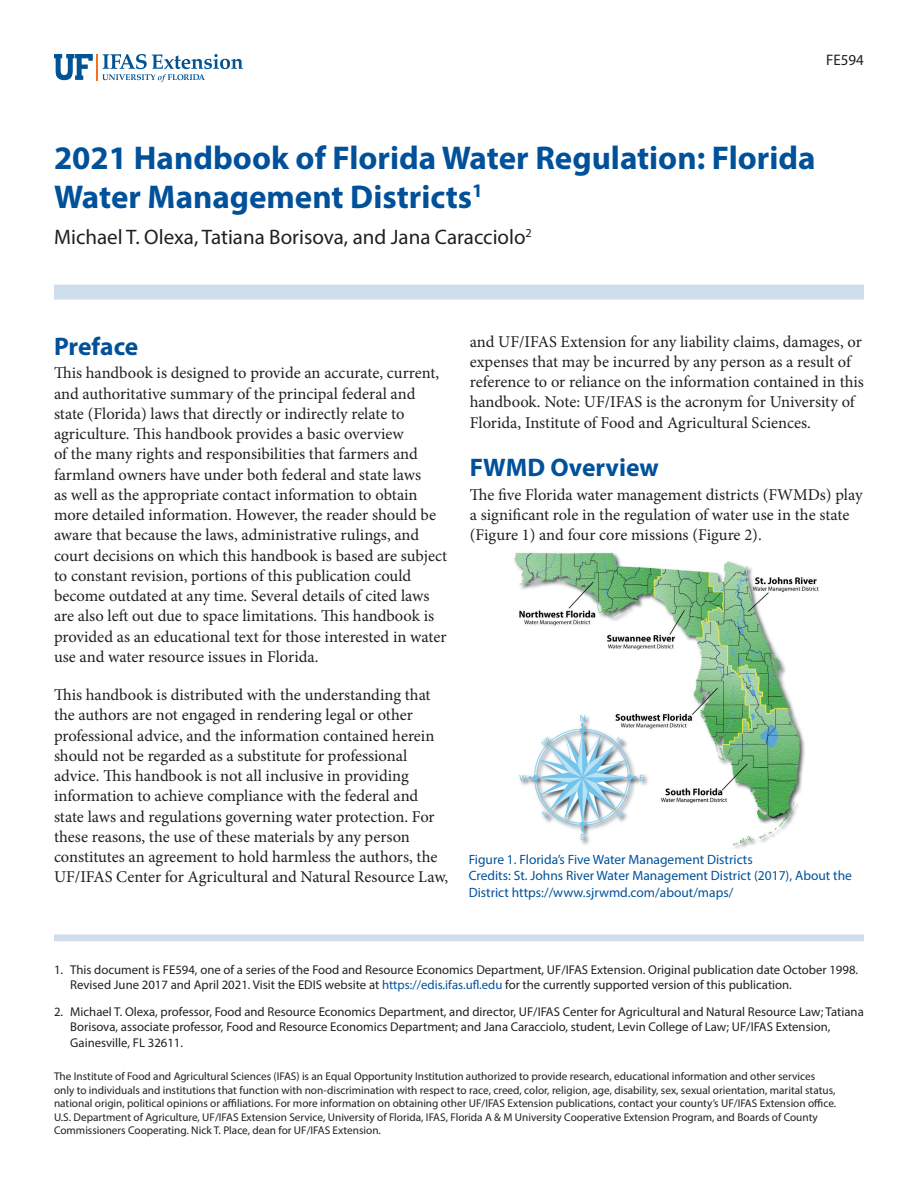
<style>
.page{position:relative;width:918px;height:1188px;background:#fff}
.page>*{position:absolute;margin:0;border:0;box-sizing:border-box;transform-origin:0 0}
.TitleRegular{font:700 33px/39.6px "Myriad Pro";color:#01519a}
.SectionHeading0{font:700 25.5px "Myriad Pro";color:#01519a}
.Author{font:21px "Myriad Pro";color:#231f20}
.Paragraph{font:16.5px/20.2px "Minion Pro";letter-spacing:-.005em;color:#231f20}
.PubNumber{font:15.3px "Myriad Pro";color:#231f20}
.t1{font:13.5px/16.5px "Myriad Pro";color:#01519a}
.t2{font:12.75px/15.3px "Myriad Pro";color:#231f20}
.Disclaimer{font:11.25px/13.5px "Myriad Pro";color:#231f20}
.s1{color:#01519a}
</style>
<div class="page">
<svg style="left:54px;top:54px;width:189px;height:28px"></svg>
<div style="left:54px;top:285px;width:810px;height:15px;background:#d0deeb"></div>
<div style="left:54px;top:935px;width:810px;height:6px;background:#d0deeb"></div>
<img style="left:514px;top:552px;width:305px;height:296px">
<p class="PubNumber" style="left:826px;top:51px;width:39px">FE594</p>
<p class="TitleRegular" style="left:54px;top:137px;width:763px">2021 Handbook of Florida Water Regulation: Florida<br>Water Management Districts<sup>1</sup></p>
<p class="Author" style="left:54px;top:224px;width:479px">Michael T. Olexa, Tatiana Borisova, and Jana Caracciolo<sup>2</sup></p>
<p class="SectionHeading0" style="left:54px;top:330px;width:86px">Preface</p>
<p class="Paragraph" style="left:54px;top:363px;width:395px">This handbook is designed to provide an accurate, current, and authoritative summary of the principal federal and state (Florida) laws that directly or indirectly relate to agriculture. This handbook provides a basic overview<br>of the many rights and responsibilities that farmers and farmland owners have under both federal and state laws<br>as well as the appropriate contact information to obtain more detailed information. However, the reader should be aware that because the laws, administrative rulings, and court decisions on which this handbook is based are subject to constant revision, portions of this publication could become outdated at any time. Several details of cited laws are also left out due to space limitations. This handbook is provided as an educational text for those interested in water use and water resource issues in Florida.</p>
<p class="Paragraph" style="left:54px;top:685px;width:396px">This handbook is distributed with the understanding that the authors are not engaged in rendering legal or other professional advice, and the information contained herein should not be regarded as a substitute for professional advice. This handbook is not all inclusive in providing information to achieve compliance with the federal and state laws and regulations governing water protection. For these reasons, the use of these materials by any person constitutes an agreement to hold harmless the authors, the UF/IFAS Center for Agricultural and Natural Resource Law,</p>
<p class="Paragraph" style="left:470px;top:331px;width:396px">and UF/IFAS Extension for any liability claims, damages, or expenses that may be incurred by any person as a result of reference to or reliance on the information contained in this handbook. Note: UF/IFAS is the acronym for University of Florida, Institute of Food and Agricultural Sciences.</p>
<p class="SectionHeading0" style="left:470px;top:451px;width:191px">FWMD Overview</p>
<p class="Paragraph" style="left:470px;top:484px;width:394px">The five Florida water management districts (FWMDs) play a significant role in the regulation of water use in the state (Figure 1) and four core missions (Figure 2).</p>
<p class="t1" style="left:469px;top:851px;width:385px">Figure 1. Florida’s Five Water Management Districts<br>Credits: St. Johns River Water Management District (2017), About the<br>District https://www.sjrwmd.com/about/maps/</p>
<p class="t2" style="left:70px;top:961px;width:789px;text-indent:-16px">1. This document is FE594, one of a series of the Food and Resource Economics Department, UF/IFAS Extension. Original publication date October 1998.<br>Revised June 2017 and April 2021. Visit the EDIS website at <span class="s1">https://edis.ifas.ufl.edu</span> for the currently supported version of this publication.</p>
<p class="t2" style="left:70px;top:1004px;width:795px;text-indent:-16px">2. Michael T. Olexa, professor, Food and Resource Economics Department, and director, UF/IFAS Center for Agricultural and Natural Resource Law; Tatiana<br>Borisova, associate professor, Food and Resource Economics Department; and Jana Caracciolo, student, Levin College of Law; UF/IFAS Extension,<br>Gainesville, FL 32611.</p>
<p class="Disclaimer" style="left:54px;top:1069px;width:784px">The Institute of Food and Agricultural Sciences (IFAS) is an Equal Opportunity Institution authorized to provide research, educational information and other services only to individuals and institutions that function with non-discrimination with respect to race, creed, color, religion, age, disability, sex, sexual orientation, marital status, national origin, political opinions or affiliations. For more information on obtaining other UF/IFAS Extension publications, contact your county’s UF/IFAS Extension office.<br>U.S. Department of Agriculture, UF/IFAS Extension Service, University of Florida, IFAS, Florida A &amp; M University Cooperative Extension Program, and Boards of County Commissioners Cooperating. Nick T. Place, dean for UF/IFAS Extension.</p>
</div>
